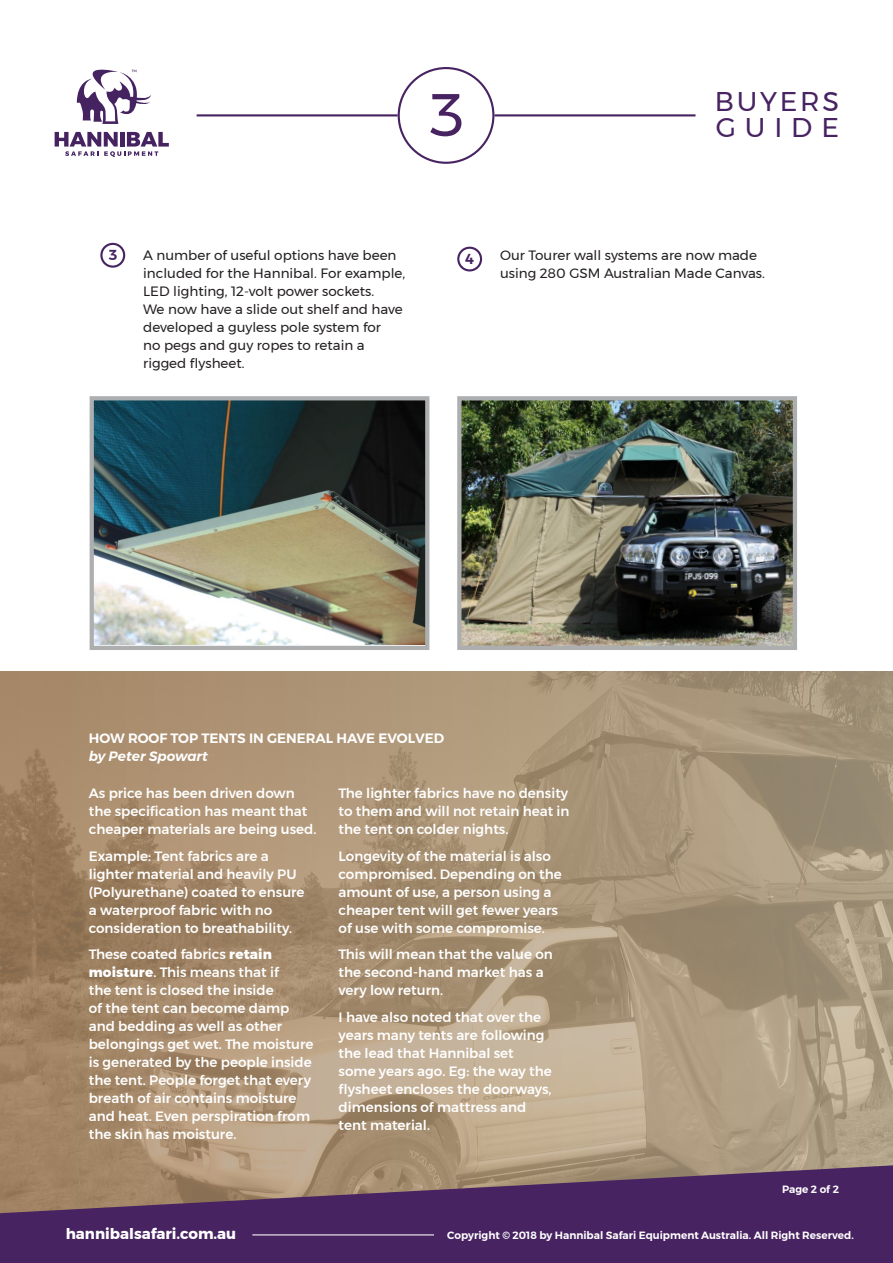
<style>
.page{position:relative;width:893px;height:1263px;background:#fff}
.page>*{position:absolute;margin:0;border:0;box-sizing:border-box;transform-origin:0 0}
.t1{font:60px "Montserrat";color:#472361}
.t2{font:27px/25.5px "Montserrat";letter-spacing:.1em;color:#472361}
.t3{font:700 15px "Montserrat";color:#fff}
.t4{font:600 14.4px "Montserrat";color:#472361}
.Body_Copy{font:500 13.5px/18px "Montserrat";color:#fff}
.Body_Copy-2{font:13.5px/18px "Montserrat";color:#231f20}
.Body_Copy-3{font:600 13.5px/18px "Montserrat";color:#fff}
.t5{font:600 10.5px "Montserrat";color:#fff}
.s1{font-style:italic}
.s2{font-weight:800}
</style>
<div class="page">
<img style="left:1px;top:672px;width:892px;height:493px">
<svg style="left:0;top:1165px;width:893px;height:98px;background:#5e3d64"></svg>
<img style="left:95px;top:401px;width:329px;height:244px">
<div style="left:90px;top:396px;width:339px;height:254px;border:4px solid #adaeb0"></div>
<img style="left:462px;top:401px;width:330px;height:244px">
<div style="left:457px;top:396px;width:340px;height:254px;border:4px solid #adaeb0"></div>
<hr style="left:252px;top:1234px;width:182px;height:1px;background:#fff">
<svg style="left:55px;top:132px;width:114px;height:25px"></svg>
<svg style="left:76px;top:69px;width:75px;height:55px"></svg>
<hr style="left:197px;top:114px;width:201px;height:2px;background:#472361">
<hr style="left:494px;top:114px;width:201px;height:2px;background:#472361">
<div style="left:398px;top:67px;width:96px;height:97px;border:2px solid #472361;border-radius:50%"></div>
<div style="left:100px;top:243px;width:25px;height:25px;border:2px solid #472361;border-radius:50%"></div>
<div style="left:457px;top:247px;width:25px;height:24px;border:2px solid #472361;border-radius:50%"></div>
<p class="t1" style="left:429px;top:69px;width:37px">3</p>
<p class="t2" style="left:715px;top:89px;width:126px">BUYERS<br>GUIDE</p>
<p class="Body_Copy-2" style="left:143px;top:246px;width:264px">A number of useful options have been included for the Hannibal. For example, LED lighting, 12-volt power sockets.<br>We now have a slide out shelf and have developed a guyless pole system for<br>no pegs and guy ropes to retain a rigged flysheet.</p>
<p class="t4" style="left:109px;top:244px;width:10px">3</p>
<p class="t4" style="left:466px;top:247px;width:10px">4</p>
<p class="Body_Copy-2" style="left:500px;top:246px;width:266px">Our Tourer wall systems are now made using 280 GSM Australian Made Canvas.</p>
<p class="Body_Copy-3" style="left:89px;top:730px;width:357px">HOW ROOF TOP TENTS IN GENERAL HAVE EVOLVED <span class="s1">by Peter Spowart</span></p>
<p class="Body_Copy" style="left:89px;top:784px;width:229px">As price has been driven down the specification has meant that cheaper materials are being used.</p>
<p class="Body_Copy" style="left:89px;top:847px;width:217px">Example: Tent fabrics are a lighter material and heavily PU (Polyurethane) coated to ensure a waterproof fabric with no consideration to breathability.</p>
<p class="Body_Copy" style="left:89px;top:945px;width:226px">These coated fabrics <span class="s2">retain moisture</span>. This means that if<br>the tent is closed the inside<br>of the tent can become damp and bedding as well as other belongings get wet. The moisture is generated by the people inside the tent. People forget that every breath of air contains moisture and heat. Even perspiration from the skin has moisture.</p>
<p class="Body_Copy" style="left:339px;top:784px;width:232px;text-align:justify">The lighter fabrics have no density to them and will not retain heat in the tent on colder nights.</p>
<p class="Body_Copy" style="left:339px;top:847px;width:225px">Longevity of the material is also compromised. Depending on the amount of use, a person using a cheaper tent will get fewer years of use with some compromise.</p>
<p class="Body_Copy" style="left:339px;top:945px;width:216px">This will mean that the value on the second-hand market has a very low return.</p>
<p class="Body_Copy" style="left:339px;top:1008px;width:215px">I have also noted that over the years many tents are following the lead that Hannibal set some years ago. Eg: the way the flysheet encloses the doorways, dimensions of mattress and tent material.</p>
<p class="t5" style="left:782px;top:1180px;width:58px">Page 2 of 2</p>
<p class="t3" style="left:66px;top:1221px;width:172px">hannibalsafari.com.au</p>
<p class="t5" style="left:447px;top:1227px;width:408px">Copyright © 2018 by Hannibal Safari Equipment Australia. All Right Reserved.</p>
</div>
